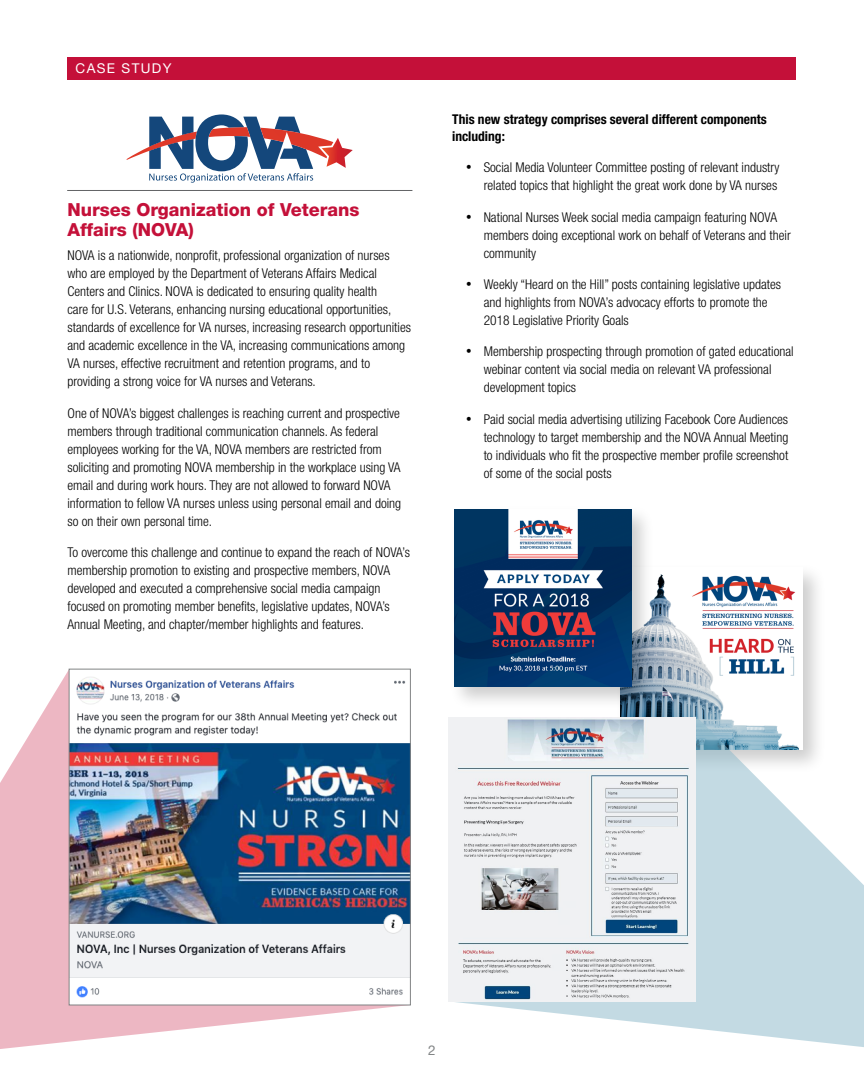
<style>
.page{position:relative;width:864px;height:1080px;background:#fff}
.page>*{position:absolute;margin:0;border:0;box-sizing:border-box;transform-origin:0 0}
.t1{font:800 18px/19.4px "Helvetica Neue LT Pro";color:#c41039}
.t2{font:300 condensed 13.5px/18px "Helvetica Neue LT Pro";color:#000}
.t3{font:700 condensed 13.5px/16.5px "Helvetica Neue LT Pro";color:#000}
.t4{font:13.5px "Helvetica Neue LT Pro";letter-spacing:.1em;color:#fff}
.t5{font:13.5px "Helvetica Neue LT Pro";color:#828586}
</style>
<div class="page">
<div style="left:68px;top:57px;width:728px;height:23px;background:#c41039"></div>
<svg style="left:127px;top:114px;width:226px;height:69px"></svg>
<hr style="left:68px;top:190px;width:344px;height:1px;background:#636466">
<div style="left:616px;top:562px;width:211px;height:212px;background:#000;opacity:.2"></div>
<img style="left:621px;top:567px;width:182px;height:149px">
<div style="left:450px;top:505px;width:204px;height:205px;background:#000;opacity:.2"></div>
<img style="left:455px;top:510px;width:176px;height:177px">
<svg style="left:0;top:669px;width:410px;height:380px;fill:#edb7c3"></svg>
<img style="left:71px;top:671px;width:338px;height:332px">
<div style="left:69px;top:669px;width:342px;height:336px;border:1px solid #818384"></div>
<svg style="left:449px;top:716px;width:415px;height:331px;fill:#c3dae3"></svg>
<img style="left:449px;top:717px;width:247px;height:284px">
<p class="t4" style="left:76px;top:60px;width:97px">CASE STUDY</p>
<h1 class="t1" style="left:68px;top:200px;width:294px">Nurses Organization of Veterans<br>Affairs (NOVA)</h1>
<p class="t2" style="left:68px;top:246px;width:345px">NOVA is a nationwide, nonprofit, professional organization of nurses who are employed by the Department of Veterans Affairs Medical Centers and Clinics. NOVA is dedicated to ensuring quality health<br>care for U.S. Veterans, enhancing nursing educational opportunities, standards of excellence for VA nurses, increasing research opportunities and academic excellence in the VA, increasing communications among VA nurses, effective recruitment and retention programs, and to providing a strong voice for VA nurses and Veterans.</p>
<p class="t2" style="left:68px;top:404px;width:335px">One of NOVA’s biggest challenges is reaching current and prospective members through traditional communication channels. As federal employees working for the VA, NOVA members are restricted from soliciting and promoting NOVA membership in the workplace using VA email and during work hours. They are not allowed to forward NOVA information to fellow VA nurses unless using personal email and doing so on their own personal time.</p>
<p class="t2" style="left:68px;top:543px;width:344px">To overcome this challenge and continue to expand the reach of NOVA’s membership promotion to existing and prospective members, NOVA developed and executed a comprehensive social media campaign focused on promoting member benefits, legislative updates, NOVA’s Annual Meeting, and chapter/member highlights and features.</p>
<p class="t3" style="left:452px;top:111px;width:316px">This new strategy comprises several different components including:</p>
<p class="t2" style="left:466px;top:158px;width:315px;text-align:right">• Social Media Volunteer Committee posting of relevant industry related topics that highlight the great work done by VA nurses</p>
<p class="t2" style="left:484px;top:208px;width:309px;text-indent:-18px">• National Nurses Week social media campaign featuring NOVA members doing exceptional work on behalf of Veterans and their community</p>
<p class="t2" style="left:484px;top:275px;width:299px;text-indent:-18px">• Weekly “Heard on the Hill” posts containing legislative updates and highlights from NOVA’s advocacy efforts to promote the<br>2018 Legislative Priority Goals</p>
<p class="t2" style="left:484px;top:343px;width:311px;text-indent:-18px">• Membership prospecting through promotion of gated educational webinar content via social media on relevant VA professional development topics</p>
<p class="t2" style="left:484px;top:410px;width:306px;text-align:justify;text-indent:-18px">• Paid social media advertising utilizing Facebook Core Audiences technology to target membership and the NOVA Annual Meeting to individuals who fit the prospective member profile screenshot of some of the social posts</p>
<p class="t5" style="left:428px;top:1043px;width:9px">2</p>
</div>
